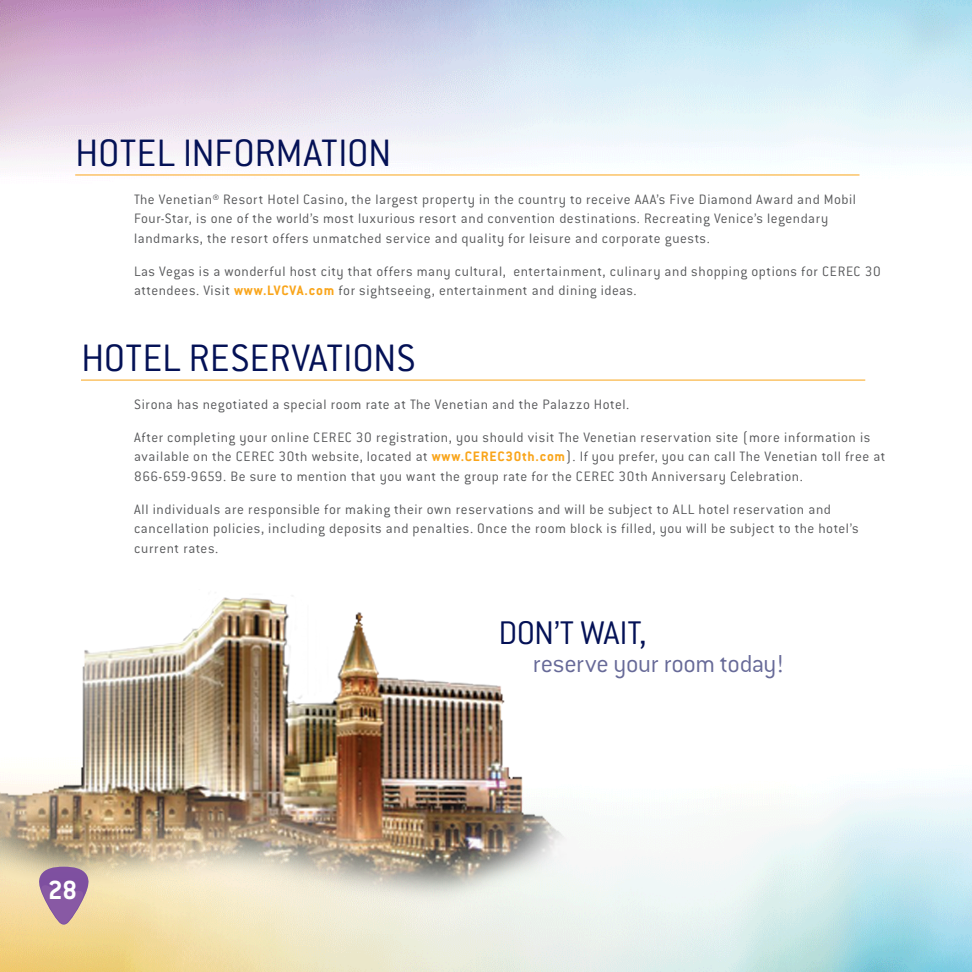
<style>
.page{position:relative;width:972px;height:972px;background:#fff}
.page>*{position:absolute;margin:0;border:0;box-sizing:border-box;transform-origin:0 0}
.t1{font:300 42px "Conduit ITC Pro";letter-spacing:-.005em;color:#041156}
.t2{font:300 36px "Conduit ITC Pro";letter-spacing:-.02em;color:#041156}
.t3{font:700 28.8px "Conduit ITC Pro";color:#fff}
.t4{font:300 27px "Conduit ITC Pro";letter-spacing:-.01em;color:#676a98}
.t5{font:300 15px/19.5px "Conduit ITC Pro";letter-spacing:.035em;color:#57585a}
.s1{font-weight:700;color:#f9a51b}
</style>
<div class="page">
<img style="left:0;top:790px;width:972px;height:182px">
<img style="left:0;top:0;width:972px;height:381px">
<hr style="left:75px;top:175px;width:785px;height:1px;background:#f9a51b">
<hr style="left:81px;top:380px;width:784px;height:1px;background:#f9a51b">
<img style="left:0;top:595px;width:567px;height:353px">
<svg style="left:37px;top:867px;width:53px;height:58px;background:#a982a2"></svg>
<p class="t1" style="left:75px;top:130px;width:318px">HOTEL INFORMATION</p>
<p class="t5" style="left:134px;top:190px;width:724px">The Venetian® Resort Hotel Casino, the largest property in the country to receive AAA’s Five Diamond Award and Mobil<br>Four-Star, is one of the world’s most luxurious resort and convention destinations. Recreating Venice’s legendary landmarks, the resort offers unmatched service and quality for leisure and corporate guests.</p>
<p class="t5" style="left:134px;top:262px;width:748px">Las Vegas is a wonderful host city that offers many cultural, entertainment, culinary and shopping options for CEREC 30 attendees. Visit <span class="s1">www.LVCVA.com</span> for sightseeing, entertainment and dining ideas.</p>
<p class="t1" style="left:81px;top:335px;width:336px">HOTEL RESERVATIONS</p>
<p class="t5" style="left:134px;top:394px;width:497px">Sirona has negotiated a special room rate at The Venetian and the Palazzo Hotel.</p>
<p class="t5" style="left:134px;top:427px;width:753px">After completing your online CEREC 30 registration, you should visit The Venetian reservation site (more information is available on the CEREC 30th website, located at <span class="s1">www.CEREC30th.com</span>). If you prefer, you can call The Venetian toll free at<br>866-659-9659. Be sure to mention that you want the group rate for the CEREC 30th Anniversary Celebration.</p>
<p class="t5" style="left:134px;top:499px;width:726px">All individuals are responsible for making their own reservations and will be subject to ALL hotel reservation and cancellation policies, including deposits and penalties. Once the room block is filled, you will be subject to the hotel’s current rates.</p>
<p class="t3" style="left:48px;top:873px;width:30px">28</p>
<p class="t2" style="left:499px;top:614px;width:150px">DON’T WAIT,</p>
<p class="t4" style="left:533px;top:649px;width:253px">reserve your room today!</p>
</div>
